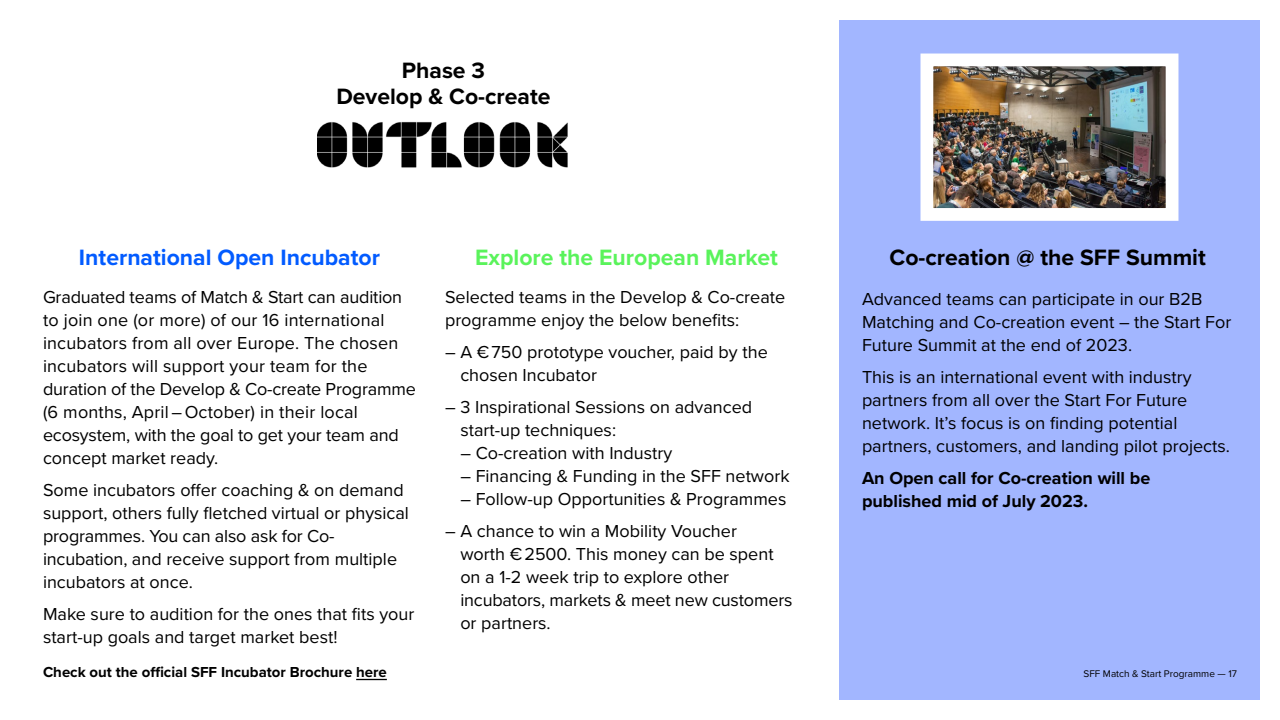
<style>
.page{position:relative;width:1280px;height:720px;background:#fff}
.page>*{position:absolute;margin:0;border:0;box-sizing:border-box;transform-origin:0 0}
.t1{font:700 23px/26px "Proxima Nova";color:#000;text-align:center}
.t2{font:700 23px "Proxima Nova";color:#025bff}
.t3{font:700 23px "Proxima Nova";color:#5af35b}
.t4{font:18px/23px "Proxima Nova";color:#000}
.t5{font:700 18px/23px "Proxima Nova";color:#000}
.t6{font:700 15px "Proxima Nova";color:#000}
.t7{font:10px "Proxima Nova";color:#000}
</style>
<div class="page">
<div style="left:839px;top:20px;width:421px;height:680px;background:#a2b6ff"></div>
<hr style="left:356px;top:679px;width:31px;height:1px;background:#000">
<img style="left:318px;top:121px;width:250px;height:47px">
<img style="left:935px;top:68px;width:229px;height:139px">
<div style="left:921px;top:54px;width:257px;height:167px;border:13px solid #fff"></div>
<p class="t1" style="left:336px;top:57px;width:216px">Phase 3<br>Develop &amp; Co-create</p>
<p class="t2" style="left:79px;top:241px;width:303px">International Open Incubator</p>
<p class="t4" style="left:43px;top:285px;width:374px">Graduated teams of Match &amp; Start can audition to join one (or more) of our 16 international incubators from all over Europe. The chosen incubators will support your team for the duration of the Develop &amp; Co-create Programme (6 months, April – October) in their local ecosystem, with the goal to get your team and concept market ready.</p>
<p class="t4" style="left:43px;top:478px;width:368px">Some incubators offer coaching &amp; on demand support, others fully fletched virtual or physical programmes. You can also ask for Co&shy;incubation, and receive support from multiple incubators at once.</p>
<p class="t4" style="left:43px;top:602px;width:373px">Make sure to audition for the ones that fits your start-up goals and target market best!</p>
<p class="t6" style="left:43px;top:661px;width:345px">Check out the official SFF Incubator Brochure here</p>
<p class="t7" style="left:1083px;top:667px;width:155px">SFF Match &amp; Start Programme — 17</p>
<p class="t1" style="left:890px;top:244px;width:318px">Co-creation @ the SFF Summit</p>
<p class="t4" style="left:862px;top:287px;width:371px">Advanced teams can participate in our B2B<br>Matching and Co-creation event – the Start For<br>Future Summit at the end of 2023.</p>
<p class="t4" style="left:862px;top:365px;width:370px">This is an international event with industry partners from all over the Start For Future network. It’s focus is on finding potential partners, customers, and landing pilot projects.</p>
<p class="t5" style="left:862px;top:466px;width:290px">An Open call for Co-creation will be published mid of July 2023.</p>
<p class="t3" style="left:475px;top:241px;width:304px">Explore the European Market</p>
<p class="t4" style="left:445px;top:285px;width:342px">Selected teams in the Develop &amp; Co-create programme enjoy the below benefits:</p>
<p class="t4" style="left:460px;top:340px;width:309px;text-indent:-15px">– A € 750 prototype voucher, paid by the chosen Incubator</p>
<p class="t4" style="left:460px;top:395px;width:293px;text-indent:-15px">– 3 Inspirational Sessions on advanced start-up techniques:</p>
<p class="t4" style="left:460px;top:441px;width:213px">– Co-creation with Industry</p>
<p class="t4" style="left:460px;top:464px;width:331px">– Financing &amp; Funding in the SFF network</p>
<p class="t4" style="left:460px;top:487px;width:328px">– Follow-up Opportunities &amp; Programmes</p>
<p class="t4" style="left:460px;top:519px;width:334px;text-indent:-15px">– A chance to win a Mobility Voucher<br>worth € 2500. This money can be spent on a 1-2 week trip to explore other incubators, markets &amp; meet new customers or partners.</p>
</div>
